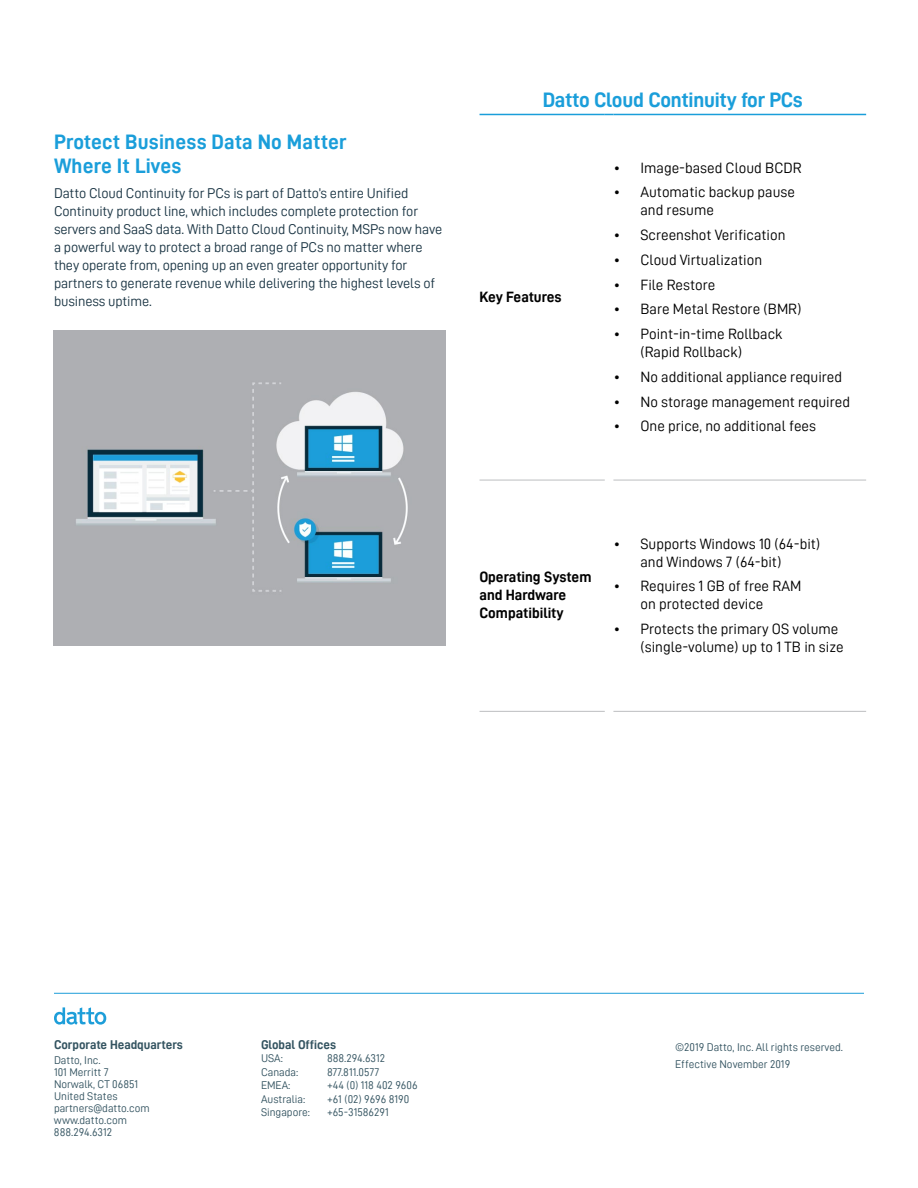
<style>
.page{position:relative;width:918px;height:1188px;background:#fff}
.page>*{position:absolute;margin:0;border:0;box-sizing:border-box;transform-origin:0 0}
.t1{font:700 21px/24px "Datto DIN";letter-spacing:.01em;color:#1a9eda}
.t2{font:700 21px "Datto DIN";letter-spacing:-.01em;color:#1a9eda}
.t3{font:15px/18px "Datto DIN";color:#000}
.t4{font:700 15px/18px "Datto DIN";color:#000}
.t5{font:14.25px/18px "Datto DIN";letter-spacing:-.01em;color:#1c3645}
.t6{font:700 12.75px "Datto DIN";color:#345461}
.t7{font:11.25px/12px "Datto DIN";color:#345461}
</style>
<div class="page">
<hr style="left:54px;top:993px;width:810px;height:1px;background:#1d9ed9">
<svg style="left:54px;top:1007px;width:52px;height:18px"></svg>
<hr style="left:480px;top:480px;width:125px;height:1px;background:#bcbec0">
<hr style="left:480px;top:711px;width:125px;height:1px;background:#bcbec0">
<hr style="left:613px;top:480px;width:253px;height:1px;background:#bcbec0">
<hr style="left:613px;top:711px;width:253px;height:1px;background:#bcbec0">
<hr style="left:480px;top:114px;width:125px;height:1px;background:#1a9eda">
<hr style="left:613px;top:114px;width:253px;height:1px;background:#1a9eda">
<img style="left:54px;top:331px;width:392px;height:315px">
<h1 class="t1" style="left:54px;top:129px;width:294px">Protect Business Data No Matter<br>Where It Lives</h1>
<p class="t5" style="left:54px;top:184px;width:390px">Datto Cloud Continuity for PCs is part of Datto’s entire Unified Continuity product line, which includes complete protection for servers and SaaS data. With Datto Cloud Continuity, MSPs now have a powerful way to protect a broad range of PCs no matter where they operate from, opening up an even greater opportunity for partners to generate revenue while delivering the highest levels of business uptime.</p>
<h1 class="t2" style="left:543px;top:89px;width:262px">Datto Cloud Continuity for PCs</h1>
<p class="t4" style="left:480px;top:288px;width:84px">Key Features</p>
<p class="t3" style="left:613px;top:158px;width:190px">• Image-based Cloud BCDR</p>
<p class="t3" style="left:640px;top:183px;width:156px;text-indent:-27px">• Automatic backup pause and resume</p>
<p class="t3" style="left:613px;top:226px;width:174px">• Screenshot Verification</p>
<p class="t3" style="left:613px;top:251px;width:150px">• Cloud Virtualization</p>
<p class="t3" style="left:613px;top:275px;width:103px">• File Restore</p>
<p class="t3" style="left:613px;top:300px;width:190px">• Bare Metal Restore (BMR)</p>
<p class="t3" style="left:640px;top:325px;width:144px;text-indent:-27px">• Point-in-time Rollback (Rapid Rollback)</p>
<p class="t3" style="left:613px;top:368px;width:230px">• No additional appliance required</p>
<p class="t3" style="left:613px;top:392px;width:238px">• No storage management required</p>
<p class="t3" style="left:613px;top:417px;width:204px">• One price, no additional fees</p>
<p class="t4" style="left:480px;top:568px;width:113px">Operating System and Hardware<br>Compatibility</p>
<p class="t3" style="left:640px;top:534px;width:181px;text-indent:-27px">• Supports Windows 10 (64-bit) and Windows 7 (64-bit)</p>
<p class="t3" style="left:640px;top:577px;width:162px;text-indent:-27px">• Requires 1 GB of free RAM on protected device</p>
<p class="t3" style="left:640px;top:620px;width:205px;text-indent:-27px">• Protects the primary OS volume (single-volume) up to 1 TB in size</p>
<p class="t6" style="left:54px;top:1037px;width:130px">Corporate Headquarters</p>
<p class="t7" style="left:54px;top:1054px;width:97px">Datto, Inc.<br>101 Merritt 7<br>Norwalk, CT 06851<br>United States partners@datto.com www.datto.com<br>888.294.6312</p>
<p class="t6" style="left:261px;top:1037px;width:77px">Global Offices</p>
<p class="t7" style="left:261px;top:1052px;width:23px">USA:</p>
<p class="t7" style="left:327px;top:1052px;width:60px">888.294.6312</p>
<p class="t7" style="left:261px;top:1066px;width:39px">Canada:</p>
<p class="t7" style="left:327px;top:1066px;width:54px">877.811.0577</p>
<p class="t7" style="left:261px;top:1079px;width:31px">EMEA:</p>
<p class="t7" style="left:327px;top:1079px;width:92px">+44 (0) 118 402 9606</p>
<p class="t7" style="left:261px;top:1093px;width:46px">Australia:</p>
<p class="t7" style="left:327px;top:1093px;width:84px">+61 (02) 9696 8190</p>
<p class="t7" style="left:261px;top:1106px;width:51px">Singapore:</p>
<p class="t7" style="left:327px;top:1106px;width:63px">+65-31586291</p>
<p class="t7" style="left:675px;top:1038px;width:170px;line-height:17.2px">©2019 Datto, Inc. All rights reserved.<br>Effective November 2019</p>
</div>
